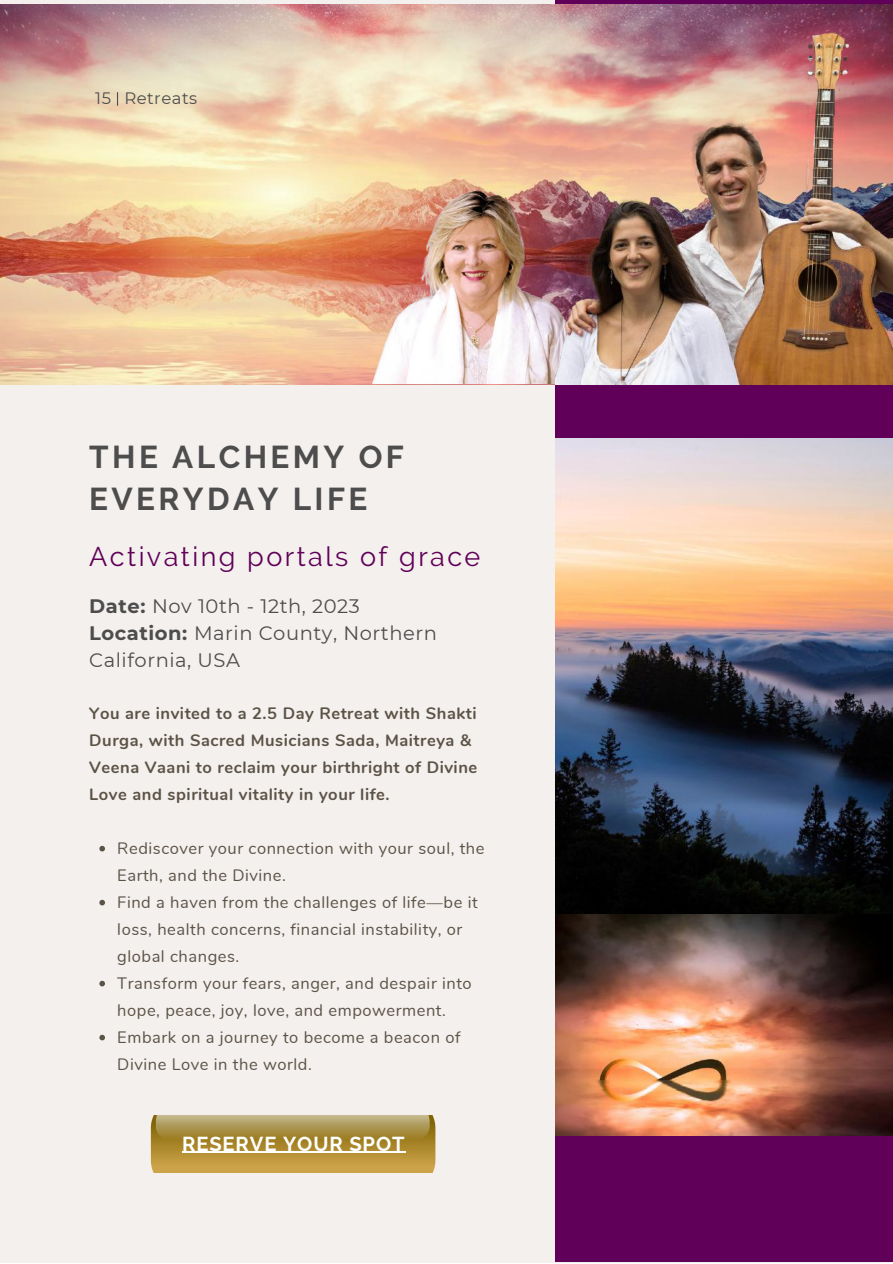
<style>
.page{position:relative;width:893px;height:1264px;background:#fff}
.page>*{position:absolute;margin:0;border:0;box-sizing:border-box;transform-origin:0 0}
.t1{font:700 31.5px/41.5px "Raleway";letter-spacing:.11em;color:#4d4d4d}
.t2{font:27px "Raleway";letter-spacing:.09em;color:#600058}
.t3{font:700 20.1px "Raleway";letter-spacing:.045em;color:#fff}
.t4{font:19.5px/27px "Montserrat";letter-spacing:.03em;color:#4d4d4d}
.t5{font:16.5px/27px "Nunito";letter-spacing:.035em;color:#5b5346}
.t6{font:700 16.5px/27px "Nunito";letter-spacing:.035em;color:#5b5346}
.t7{font:16.5px "Montserrat";letter-spacing:.03em;color:#4d4d4d}
.s1{font-weight:700}
</style>
<div class="page">
<div style="left:0;top:0;width:892px;height:1262px;background:#f4f0ee"></div>
<div style="left:555px;top:0;width:337px;height:1262px;background:#600058"></div>
<img style="left:0;top:4px;width:555px;height:380px">
<svg style="left:117px;top:92px;width:1px;height:14px"></svg>
<img style="left:324px;top:179px;width:231px;height:205px">
<svg style="left:151px;top:1115px;width:284px;height:57px;background:#b49646"></svg>
<hr style="left:182px;top:1151px;width:223px;height:1px;background:#fff">
<img style="left:555px;top:4px;width:337px;height:380px">
<img style="left:555px;top:439px;width:337px;height:475px">
<img style="left:555px;top:914px;width:337px;height:221px">
<svg style="left:99px;top:845px;width:6px;height:6px"></svg>
<svg style="left:99px;top:899px;width:6px;height:6px"></svg>
<svg style="left:99px;top:980px;width:6px;height:6px"></svg>
<svg style="left:99px;top:1034px;width:6px;height:6px"></svg>
<p class="t7" style="left:95px;top:88px;width:103px">15 Retreats</p>
<h1 class="t1" style="left:89px;top:436px;width:316px">THE ALCHEMY OF<br>EVERYDAY LIFE</h1>
<h2 class="t2" style="left:89px;top:540px;width:392px">Activating portals of grace</h2>
<p class="t4" style="left:89px;top:592px;width:349px"><span class="s1">Date:</span> Nov 10th - 12th, 2023<br><span class="s1">Location:</span> Marin County, Northern<br>California, USA</p>
<p class="t6" style="left:89px;top:699px;width:389px">You are invited to a 2.5 Day Retreat with Shakti Durga, with Sacred Musicians Sada, Maitreya &amp; Veena Vaani to reclaim your birthright of Divine Love and spiritual vitality in your life.</p>
<p class="t5" style="left:117px;top:834px;width:369px">Rediscover your connection with your soul, the Earth, and the Divine.<br>Find a haven from the challenges of life—be it loss, health concerns, financial instability, or global changes.<br>Transform your fears, anger, and despair into hope, peace, joy, love, and empowerment.<br>Embark on a journey to become a beacon of Divine Love in the world.</p>
<p class="t3" style="left:182px;top:1131px;width:224px">RESERVE YOUR SPOT</p>
</div>
